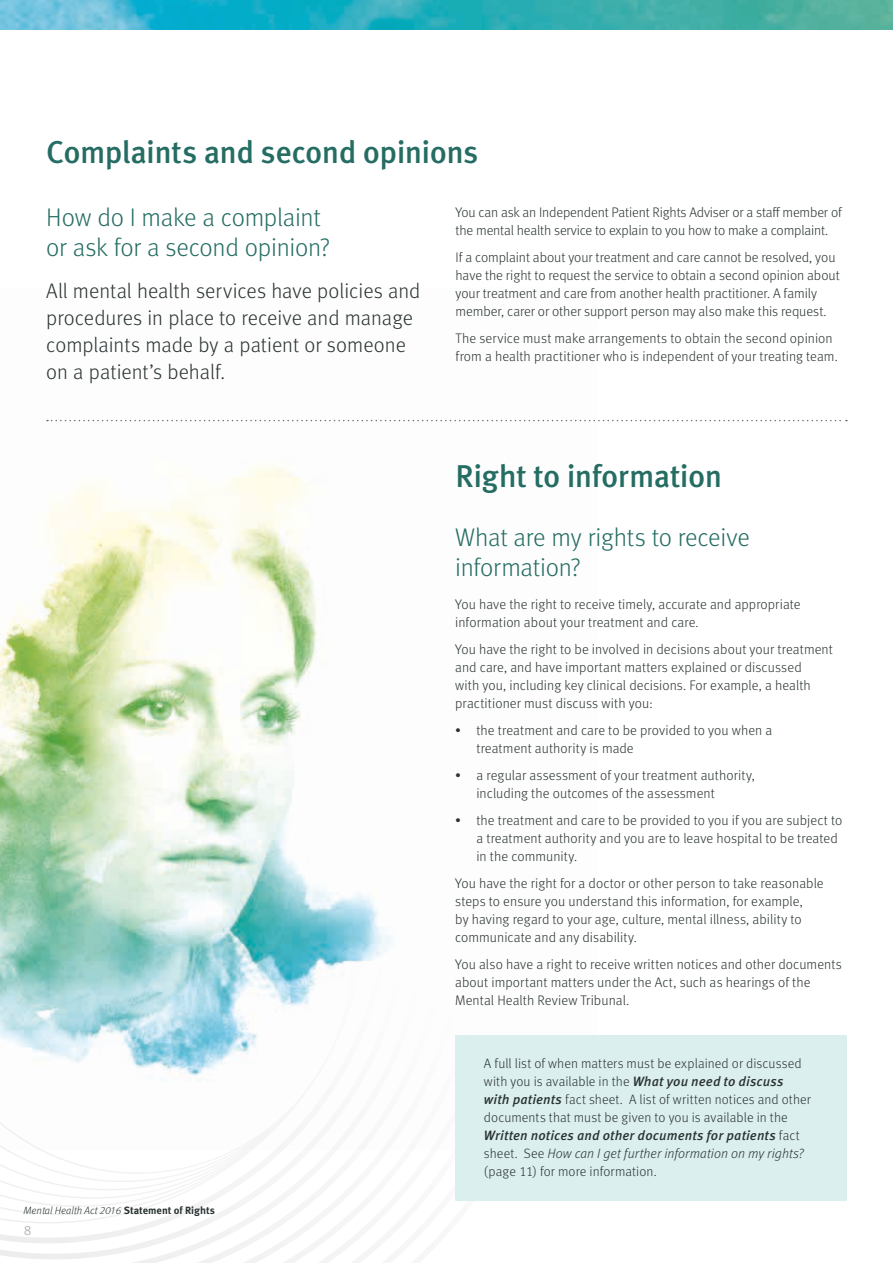
<style>
.page{position:relative;width:893px;height:1263px;background:#fff}
.page>*{position:absolute;margin:0;border:0;box-sizing:border-box;transform-origin:0 0}
.t1{font:500 31.5px "Meta OT";letter-spacing:-.02em;color:#256d63}
.t2{font:300 25.5px/30px "Meta OT";letter-spacing:-.01em;color:#256d63}
.t3{font:300 21px/27px "Meta OT";color:#2a3332}
.t4{font:300 13.8px/18px "Meta OT";letter-spacing:.005em;color:#2a3332}
.t5{font:300 13.5px/18px "Meta OT";letter-spacing:.005em;color:#2a3332}
.t6{font:13.5px "Meta OT Norm";color:#b3b3b1}
.t7{font:italic 300 10.5px "Meta OT";color:#2a3332}
.s1{font-weight:700;font-style:normal}
.s2{font-weight:500;font-style:italic}
.s3{font-style:italic}
</style>
<div class="page">
<img style="left:0;top:0;width:893px;height:30px">
<svg style="left:46px;top:419px;width:581px;height:782px"></svg>
<svg style="left:0;top:541px;width:412px;height:722px"></svg>
<svg style="left:47px;top:420px;width:800px;height:1px"></svg>
<div style="left:455px;top:1035px;width:392px;height:165px;background:#dbefee"></div>
<h1 class="t1" style="left:46px;top:133px;width:434px">Complaints and second opinions</h1>
<h2 class="t2" style="left:46px;top:203px;width:286px">How do I make a complaint or ask for a second opinion?</h2>
<h3 class="t3" style="left:46px;top:278px;width:376px">All mental health services have policies and procedures in place to receive and manage complaints made by a patient or someone on a patient’s behalf.</h3>
<p class="t7" style="left:24px;top:1204px;width:193px">Mental Health Act 2016 <span class="s1">Statement of Rights</span></p>
<p class="t6" style="left:23px;top:1222px;width:9px">8</p>
<p class="t4" style="left:455px;top:204px;width:388px">You can ask an Independent Patient Rights Adviser or a staff member of the mental health service to explain to you how to make a complaint.</p>
<p class="t4" style="left:455px;top:249px;width:386px">If a complaint about your treatment and care cannot be resolved, you have the right to request the service to obtain a second opinion about your treatment and care from another health practitioner. A family member, carer or other support person may also make this request.</p>
<p class="t4" style="left:455px;top:330px;width:384px">The service must make arrangements to obtain the second opinion from a health practitioner who is independent of your treating team.</p>
<h1 class="t1" style="left:455px;top:457px;width:268px">Right to information</h1>
<h2 class="t2" style="left:455px;top:522px;width:296px">What are my rights to receive information?</h2>
<p class="t4" style="left:455px;top:595px;width:347px">You have the right to receive timely, accurate and appropriate information about your treatment and care.</p>
<p class="t4" style="left:455px;top:640px;width:379px">You have the right to be involved in decisions about your treatment and care, and have important matters explained or discussed<br>with you, including key clinical decisions. For example, a health practitioner must discuss with you:</p>
<p class="t4" style="left:476px;top:721px;width:297px;text-indent:-21px">• the treatment and care to be provided to you when a treatment authority is made</p>
<p class="t4" style="left:476px;top:766px;width:280px;text-indent:-21px">• a regular assessment of your treatment authority, including the outcomes of the assessment</p>
<p class="t4" style="left:476px;top:811px;width:367px;text-indent:-21px">• the treatment and care to be provided to you if you are subject to a treatment authority and you are to leave hospital to be treated in the community.</p>
<p class="t4" style="left:455px;top:874px;width:370px">You have the right for a doctor or other person to take reasonable steps to ensure you understand this information, for example,<br>by having regard to your age, culture, mental illness, ability to communicate and any disability.</p>
<p class="t4" style="left:455px;top:955px;width:388px">You also have a right to receive written notices and other documents about important matters under the Act, such as hearings of the<br>Mental Health Review Tribunal.</p>
<p class="t5" style="left:484px;top:1054px;width:328px">A full list of when matters must be explained or discussed with you is available in the <span class="s2">What you need to discuss with patients</span> fact sheet. A list of written notices and other documents that must be given to you is available in the <span class="s2">Written notices and other documents for patients</span> fact sheet. See <span class="s3">How can I get further information on my rights? </span>(page 11) for more information.</p>
</div>
